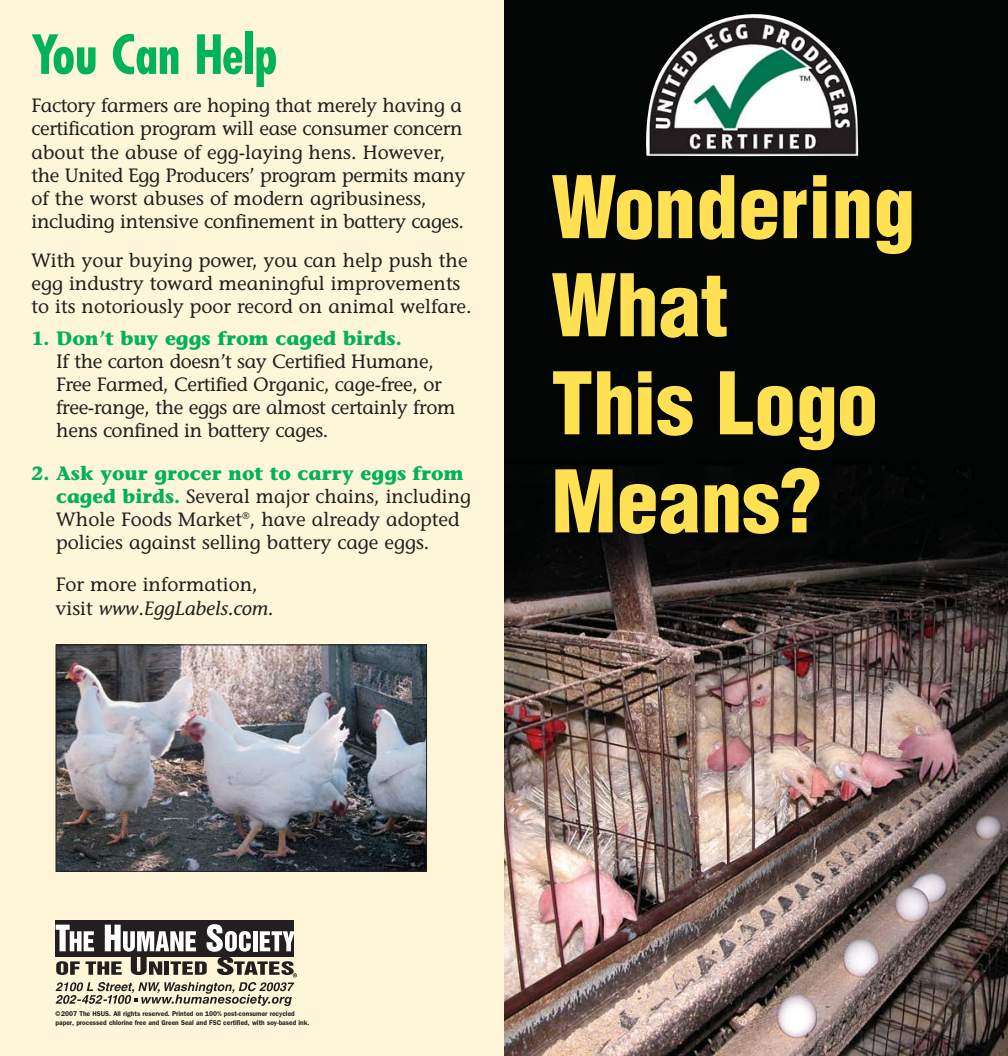
<style>
.page{position:relative;width:1008px;height:1056px;background:#fff}
.page>*{position:absolute;margin:0;border:0;box-sizing:border-box;transform-origin:0 0}
.t1{font:900 condensed 84px/98px "Helvetica";color:#ffe153}
.t2{font:700 condensed 52.5px "Futura";color:#00b259}
.t3{font:19.25px/23.1px "Stone Informal";color:#231f20}
.t4{font:700 19.25px "Stone Informal";color:#00b259}
.t5{font:600 7px/8.8px "Franklin Gothic";color:#231f20;scale:.95 1}
.s1{font-weight:700;color:#00b259}
.s2{font-style:italic}
</style>
<div class="page">
<div style="left:0;top:0;width:518px;height:1055px;background:#fff6da"></div>
<img style="left:504px;top:0;width:504px;height:1055px">
<div style="left:56px;top:920px;width:238px;height:37px;background:#231f20"></div>
<svg style="left:56px;top:924px;width:241px;height:81px"></svg>
<img style="left:58px;top:646px;width:367px;height:223px">
<div style="left:56px;top:644px;width:371px;height:227px;border:1px solid #231f20"></div>
<img style="left:646px;top:14px;width:212px;height:142px">
<h2 class="t2" style="left:32px;top:31px;width:247px">You Can Help</h2>
<p class="t3" style="left:32px;top:96px;width:435px">Factory farmers are hoping that merely having a certification program will ease consumer concern about the abuse of egg-laying hens. However, the United Egg Producers’ program permits many of the worst abuses of modern agribusiness, including intensive confinement in battery cages.</p>
<p class="t3" style="left:32px;top:250px;width:442px">With your buying power, you can help push the egg industry toward meaningful improvements to its notoriously poor record on animal welfare.</p>
<p class="t4" style="left:32px;top:330px;width:372px">1. Don’t buy eggs from caged birds.</p>
<p class="t3" style="left:56px;top:351px;width:401px">If the carton doesn’t say Certified Humane, Free Farmed, Certified Organic, cage-free, or free-range, the eggs are almost certainly from hens confined in battery cages.</p>
<p class="t3" style="left:56px;top:463px;width:416px;text-indent:-25px"><span class="s1">2. Ask your grocer not to carry eggs from caged birds.</span> Several major chains, including Whole Foods Market<sup>®</sup>, have already adopted policies against selling battery cage eggs.</p>
<p class="t3" style="left:56px;top:575px;width:219px">For more information, visit <span class="s2">www</span>.<span class="s2">EggLabels.com.</span></p>
<h1 class="t1" style="left:551px;top:165px;width:366px">Wondering<br>What<br>This Logo<br>Means?</h1>
<p class="t5" style="left:56px;top:1009px;width:269px">©2007 The HSUS. All rights reserved. Printed on 100% post-consumer recycled paper, processed chlorine free and Green Seal and FSC certified, with soy-based ink.</p>
</div>
